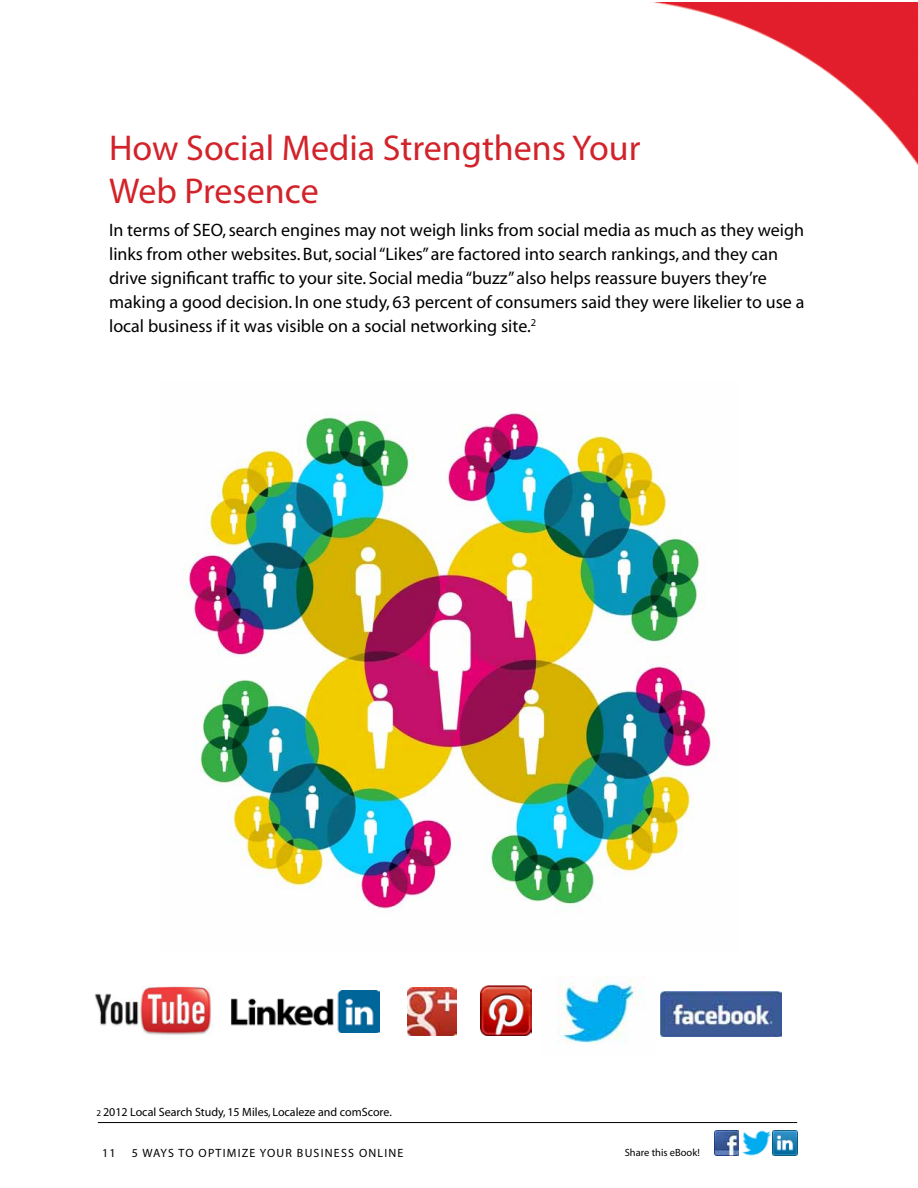
<style>
.page{position:relative;width:918px;height:1188px;background:#fff}
.page>*{position:absolute;margin:0;border:0;box-sizing:border-box;transform-origin:0 0}
.t1{font:36px/43.2px "Myriad";color:#d2232a}
.t2{font:18px/24px "Myriad";color:#000}
.t3{font:12px "Myriad";color:#000}
.t4{font:10.5px "Myriad";color:#000}
.s1{font-size:9px}
</style>
<div class="page">
<img style="left:184px;top:413px;width:531px;height:499px">
<img style="left:660px;top:991px;width:121px;height:46px">
<img style="left:558px;top:977px;width:85px;height:67px">
<hr style="left:98px;top:1122px;width:699px;height:1px;background:#000">
<img style="left:653px;top:2px;width:265px;height:162px">
<img style="left:94px;top:986px;width:120px;height:49px">
<img style="left:408px;top:987px;width:48px;height:49px">
<img style="left:481px;top:986px;width:51px;height:50px">
<img style="left:231px;top:991px;width:149px;height:41px">
<img style="left:715px;top:1131px;width:23px;height:24px">
<img style="left:774px;top:1131px;width:24px;height:24px">
<img style="left:738px;top:1130px;width:36px;height:26px">
<h1 class="t1" style="left:109px;top:128px;width:533px">How Social Media Strengthens Your<br>Web Presence</h1>
<p class="t2" style="left:109px;top:219px;width:697px">In terms of SEO, search engines may not weigh links from social media as much as they weigh links from other websites. But, social “Likes” are factored into search rankings, and they can drive significant traffic to your site. Social media “buzz” also helps reassure buyers they’re making a good decision. In one study, 63 percent of consumers said they were likelier to use a local business if it was visible on a social networking site.<sup>2</sup></p>
<p class="t3" style="left:97px;top:1106px;width:297px"><span class="s1">2</span> 2012 Local Search Study, 15 Miles, Localeze and comScore.</p>
<p class="t3" style="left:102px;top:1147px;width:15px">11</p>
<p class="t3" style="left:132px;top:1147px;width:30px">5 Ways</p>
<p class="t3" style="left:179px;top:1147px;width:37px">to Optimi</p>
<p class="t3" style="left:242px;top:1147px;width:100px">ze Your Busi ness</p>
<p class="t3" style="left:359px;top:1147px;width:45px">Online</p>
<p class="t4" style="left:625px;top:1147px;width:76px">Share this eBook!</p>
</div>
